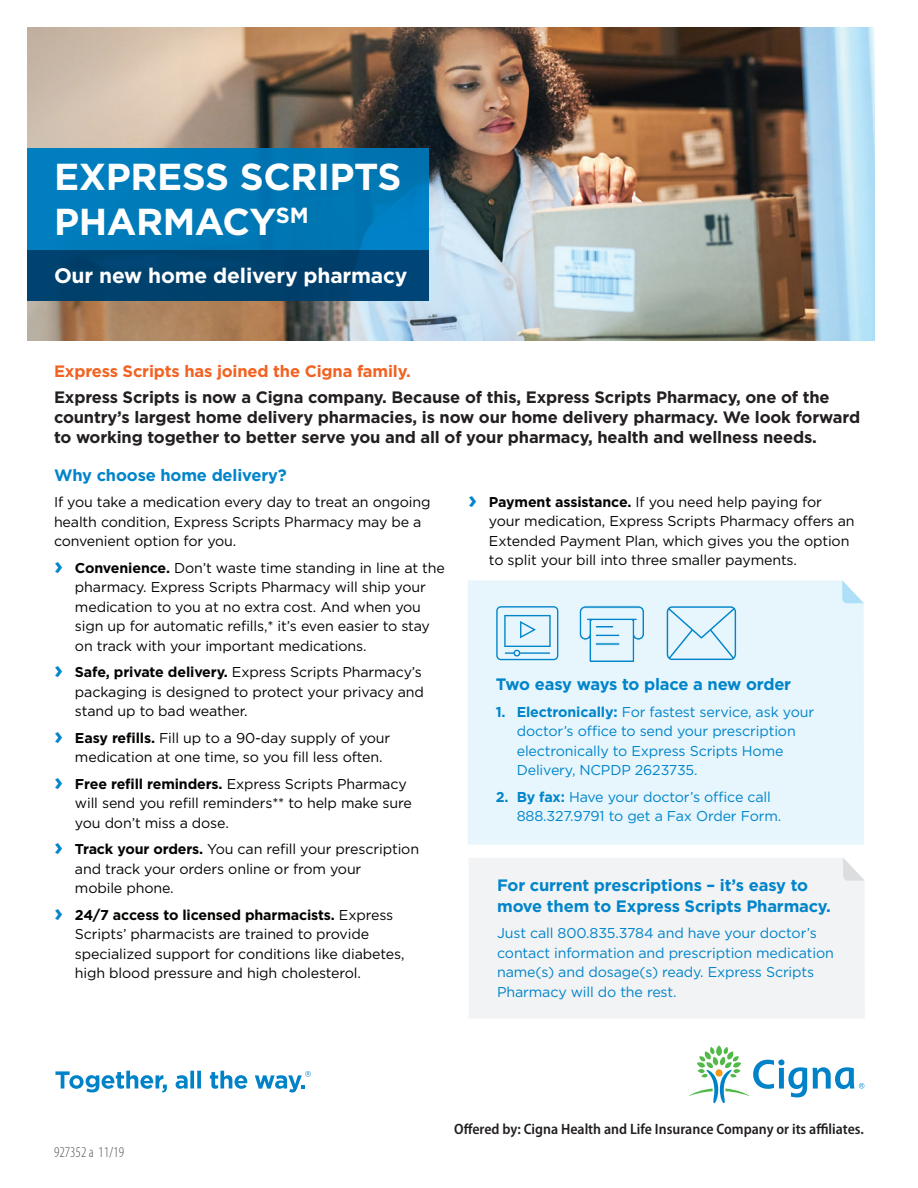
<style>
.page{position:relative;width:918px;height:1188px;background:#fff}
.page>*{position:absolute;margin:0;border:0;box-sizing:border-box;transform-origin:0 0}
.Headline_2_bars_phot{font:700 37.5px/45px "Gotham";letter-spacing:-.01em;color:#fff}
.Subheadline_bold_14{font:700 21px "Gotham";letter-spacing:-.01em;color:#fff}
.Body_copy__book_9_5{font:700 16.5px/19.8px "Gotham";letter-spacing:-.01em;color:#231f20}
.Subhead_body_bold_12{font:700 16.5px/20.2px "Gotham";letter-spacing:-.01em;color:#0084ca}
.Subhead_body_bold_12-2{font:700 16.5px "Gotham";letter-spacing:-.01em;color:#f26221}
.Offered_by_legal{font:600 semi-condensed 15px "Myriad Pro";color:#231f20}
.Legal_copy_Cat{font:300 condensed 15px "Myriad Pro";color:#57585a}
.Body_copy__book_9_5-2{font:14.25px/19.5px "Gotham";letter-spacing:-.01em;color:#040503}
.Body_copy__book_9_5-3{font:14.25px/19.5px "Gotham";letter-spacing:-.01em;color:#0084ca}
.s1{font-weight:700;font-size:24px;color:#0084ca}
.s2{font-weight:700}
</style>
<div class="page">
<img style="left:27px;top:27px;width:847px;height:313px">
<div style="left:27px;top:148px;width:402px;height:102px;background:#007ab9"></div>
<div style="left:27px;top:250px;width:402px;height:51px;background:#00416d"></div>
<svg style="left:55px;top:1071px;width:112px;height:21px"></svg>
<svg style="left:176px;top:1071px;width:25px;height:18px"></svg>
<svg style="left:210px;top:1071px;width:37px;height:18px"></svg>
<svg style="left:255px;top:1071px;width:56px;height:21px"></svg>
<svg style="left:688px;top:1046px;width:176px;height:57px"></svg>
<div style="left:468px;top:580px;width:396px;height:265px;background:#e7f6fd"></div>
<svg style="left:842px;top:580px;width:22px;height:23px"></svg>
<svg style="left:496px;top:606px;width:62px;height:54px"></svg>
<svg style="left:667px;top:606px;width:69px;height:54px"></svg>
<svg style="left:579px;top:605px;width:66px;height:58px"></svg>
<div style="left:469px;top:858px;width:396px;height:160px;background:#f2f3f4"></div>
<svg style="left:843px;top:858px;width:22px;height:23px"></svg>
<p class="Headline_2_bars_phot" style="left:54px;top:154px;width:349px">EXPRESS SCRIPTS<br>PHARMACY<sup>SM</sup></p>
<p class="Subheadline_bold_14" style="left:54px;top:263px;width:355px">Our new home delivery pharmacy</p>
<p class="Subhead_body_bold_12-2" style="left:54px;top:361px;width:358px">Express Scripts has joined the Cigna family.</p>
<p class="Body_copy__book_9_5" style="left:54px;top:387px;width:808px">Express Scripts is now a Cigna company. Because of this, Express Scripts Pharmacy, one of the country’s largest home delivery pharmacies, is now our home delivery pharmacy. We look forward to working together to better serve you and all of your pharmacy, health and wellness needs.</p>
<p class="Subhead_body_bold_12" style="left:54px;top:464px;width:234px">Why choose home delivery?</p>
<p class="Body_copy__book_9_5-2" style="left:54px;top:492px;width:378px">If you take a medication every day to treat an ongoing health condition, Express Scripts Pharmacy may be a convenient option for you.</p>
<p class="Body_copy__book_9_5-2" style="left:75px;top:557px;width:371px;text-indent:-21px"><span class="s1">›</span> <span class="s2">Convenience.</span> Don’t waste time standing in line at the pharmacy. Express Scripts Pharmacy will ship your medication to you at no extra cost. And when you sign up for automatic refills,* it’s even easier to stay on track with your important medications.</p>
<p class="Body_copy__book_9_5-2" style="left:75px;top:662px;width:351px;text-indent:-21px"><span class="s1">›</span> <span class="s2">Safe, private delivery.</span> Express Scripts Pharmacy’s packaging is designed to protect your privacy and stand up to bad weather.</p>
<p class="Body_copy__book_9_5-2" style="left:75px;top:728px;width:317px;text-indent:-21px"><span class="s1">›</span> <span class="s2">Easy refills.</span> Fill up to a 90-day supply of your medication at one time, so you fill less often.</p>
<p class="Body_copy__book_9_5-2" style="left:75px;top:774px;width:338px;text-indent:-21px"><span class="s1">›</span> <span class="s2">Free refill reminders.</span> Express Scripts Pharmacy will send you refill reminders** to help make sure you don’t miss a dose.</p>
<p class="Body_copy__book_9_5-2" style="left:75px;top:839px;width:346px;text-indent:-21px"><span class="s1">›</span> <span class="s2">Track your orders.</span> You can refill your prescription and track your orders online or from your<br>mobile phone.</p>
<p class="Body_copy__book_9_5-2" style="left:75px;top:905px;width:331px;text-indent:-21px"><span class="s1">›</span> <span class="s2">24/7 access to licensed pharmacists.</span> Express Scripts’ pharmacists are trained to provide specialized support for conditions like diabetes, high blood pressure and high cholesterol.</p>
<p class="Body_copy__book_9_5-2" style="left:489px;top:492px;width:367px;text-indent:-21px"><span class="s1">›</span> <span class="s2">Payment assistance.</span> If you need help paying for your medication, Express Scripts Pharmacy offers an Extended Payment Plan, which gives you the option to split your bill into three smaller payments.</p>
<p class="Subhead_body_bold_12" style="left:496px;top:674px;width:297px">Two easy ways to place a new order</p>
<p class="Body_copy__book_9_5-3" style="left:517px;top:702px;width:299px;text-indent:-21px"><span class="s2">1. Electronically:</span> For fastest service, ask your doctor’s office to send your prescription electronically to Express Scripts Home Delivery, NCPDP 2623735.</p>
<p class="Body_copy__book_9_5-3" style="left:517px;top:787px;width:266px;text-indent:-21px"><span class="s2">2. By fax:</span> Have your doctor’s office call<br>888.327.9791 to get a Fax Order Form.</p>
<p class="Subhead_body_bold_12" style="left:497px;top:875px;width:335px">For current prescriptions – it’s easy to move them to Express Scripts Pharmacy.</p>
<p class="Body_copy__book_9_5-3" style="left:497px;top:923px;width:338px">Just call 800.835.3784 and have your doctor’s contact information and prescription medication name(s) and dosage(s) ready. Express Scripts Pharmacy will do the rest.</p>
<p class="Legal_copy_Cat" style="left:54px;top:1144px;width:72px">927352 a 11/19</p>
<p class="Offered_by_legal" style="left:454px;top:1120px;width:411px">Offered by: Cigna Health and Life Insurance Company or its affiliates.</p>
</div>
